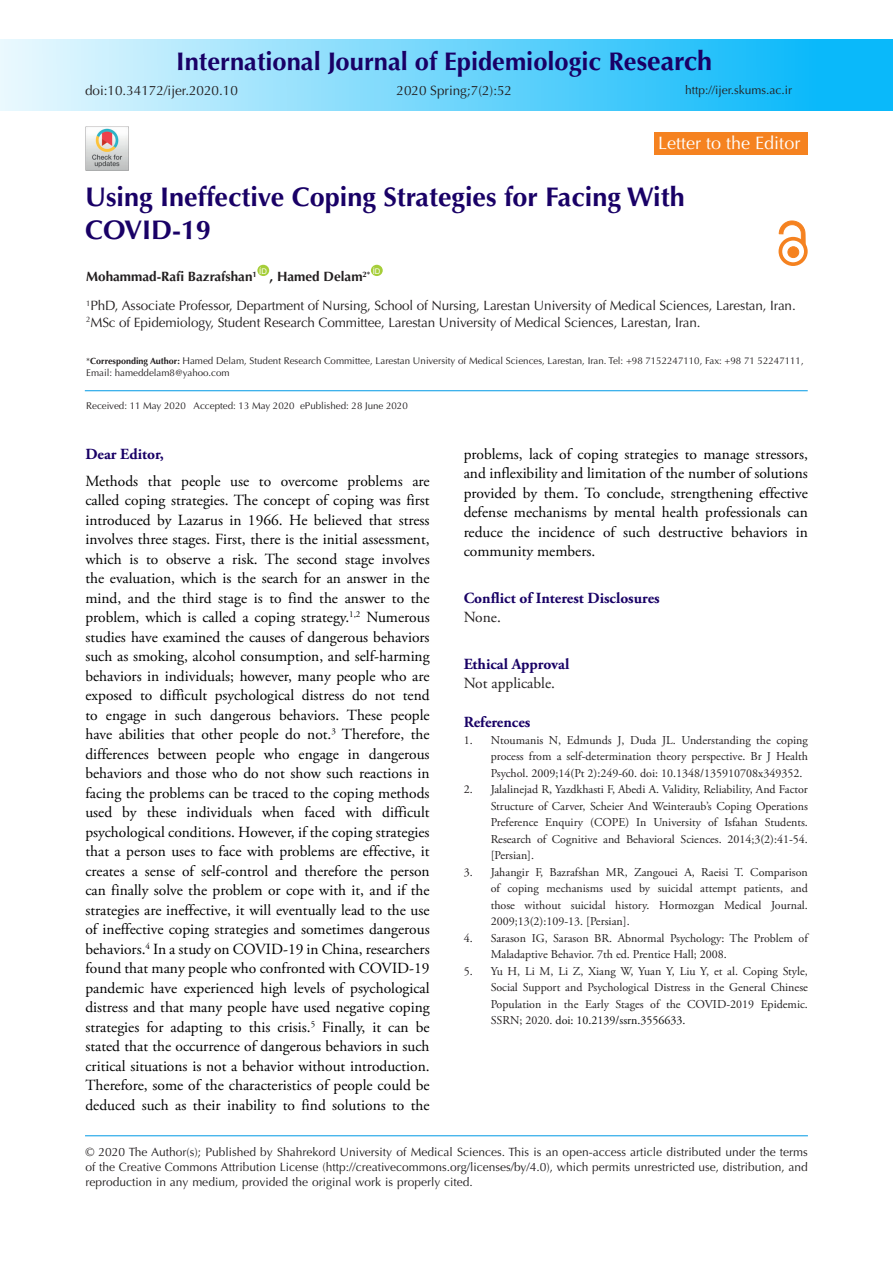
<style>
.page{position:relative;width:893px;height:1263px;background:#fff}
.page>*{position:absolute;margin:0;border:0;box-sizing:border-box;transform-origin:0 0}
.t1{font:700 27px/33px "Optima LT Std";color:#190066}
.t2{font:700 25.5px "Optima LT Std";color:#190066}
.t3{font:18px "Optima LT Std";color:#fff}
.Heading_1{font:15.45px/19.5px "Adobe Garamond Pro";color:#000;text-align:justify}
.Heading_1-2{font:700 15.45px "Adobe Garamond Pro";color:#180065}
.t4{font:15.45px "Adobe Garamond Pro";color:#231f20}
.t5{font:700 15.45px "Adobe Garamond Pro";color:#190066}
.t6{font:15.45px "Adobe Garamond Pro";color:#221e1f}
.t7{font:13.5px "Optima LT Std";letter-spacing:-.01em;color:#231f20}
.t8{font:700 13.5px "Optima LT Std";color:#231f20}
.t9{font:12px/16.5px "Adobe Garamond Pro";color:#231f20;text-align:justify}
.t10{font:12px/15px "Optima LT Std";color:#231f20;text-align:justify}
.t11{font:9.75px "Optima LT Std";color:#231f20}
.t12{font:7.8px "Arial";color:#fff}
.s1{font-size:27px}
.s2{font-size:9px}
.s3{font-weight:700;font-size:9px}
.s4{color:#0d0d0d}
</style>
<div class="page">
<div style="left:0;top:39px;width:893px;height:72px;background:linear-gradient(to right,#e9f8fe,#00b4f9)"></div>
<hr style="left:85px;top:1135px;width:723px;height:1px;background:#0099e5">
<div style="left:257px;top:265px;width:12px;height:11px;background:#a6ce39;border-radius:50%"></div>
<div style="left:371px;top:265px;width:12px;height:11px;background:#a6ce39;border-radius:50%"></div>
<div style="left:655px;top:132px;width:153px;height:23px;background:#f58220"></div>
<div style="left:788px;top:247px;width:11px;height:11px;background:#f58220;border-radius:50%"></div>
<div style="left:788px;top:247px;width:11px;height:11px;border:1px solid #f58220;border-radius:50%"></div>
<div style="left:778px;top:237px;width:30px;height:29px;border:4px solid #f58220;border-radius:50%"></div>
<svg style="left:779px;top:221px;width:26px;height:24px"></svg>
<img style="left:85px;top:127px;width:43px;height:43px">
<hr style="left:85px;top:390px;width:723px;height:1px;background:#0099e5">
<p class="t2" style="left:176px;top:47px;width:537px">International Journal of Epidemiologic Re<span class="s1">search</span></p>
<p class="t7" style="left:85px;top:83px;width:154px">doi:10.34172/ijer.2020.10</p>
<p class="t7" style="left:396px;top:83px;width:117px">2020 Spring;7(2):52</p>
<p class="t10" style="left:685px;top:82px;width:109px">http://ijer.skums.ac.ir</p>
<p class="t3" style="left:658px;top:132px;width:144px">Letter to the Editor</p>
<p class="t1" style="left:85px;top:181px;width:601px">Using Ineffective Coping Strategies for Facing With<br>COVID-19</p>
<p class="t8" style="left:86px;top:269px;width:172px">Mohammad-Rafi Bazrafshan<sup>1</sup></p>
<p class="t12" style="left:373px;top:265px;width:9px">ID</p>
<p class="t7" style="left:86px;top:298px;width:711px"><sup>1</sup>PhD, Associate Professor, Department of Nursing, School of Nursing, Larestan University of Medical Sciences, Larestan, Iran.</p>
<p class="t7" style="left:86px;top:314px;width:616px"><sup>2</sup>MSc of Epidemiology, Student Research Committee, Larestan University of Medical Sciences, Larestan, Iran.</p>
<p class="t12" style="left:259px;top:265px;width:9px">ID</p>
<p class="t8" style="left:270px;top:269px;width:102px">, Hamed Delam<sup>2*</sup></p>
<p class="t11" style="left:86px;top:355px;width:719px"><span class="s2">*</span><span class="s3">Corresponding Author:</span> Hamed Delam, Student Research Committee, Larestan University of Medical Sciences, Larestan, Iran. Tel: +98 7152247110, Fax: +98 71 52247111,</p>
<p class="t11" style="left:86px;top:367px;width:145px">Email: hameddelam8@yahoo.com</p>
<p class="t11" style="left:86px;top:400px;width:323px">Received: 11 May 2020 Accepted: 13 May 2020 ePublished: 28 June 2020</p>
<p class="t5" style="left:85px;top:445px;width:80px">Dear Editor,</p>
<p class="Heading_1" style="left:85px;top:472px;width:346px">Methods that people use to overcome problems are called coping strategies. The concept of coping was first introduced by Lazarus in 1966. He believed that stress involves three stages. First, there is the initial assessment, which is to observe a risk. The second stage involves the evaluation, which is the search for an answer in the mind, and the third stage is to find the answer to the problem, which is called a coping strategy.<sup>1,2</sup> Numerous studies have examined the causes of dangerous behaviors such as smoking, alcohol consumption, and self-harming behaviors in individuals; however, many people who are exposed to difficult psychological distress do not tend to engage in such dangerous behaviors. These people have abilities that other people do not.<sup>3</sup> Therefore, the differences between people who engage in dangerous behaviors and those who do not show such reactions in facing the problems can be traced to the coping methods used by these individuals when faced with difficult psychological conditions. However, if the coping strategies that a person uses to face with problems are effective, it creates a sense of self-control and therefore the person can finally solve the problem or cope with it, and if the strategies are ineffective, it will eventually lead to the use of ineffective coping strategies and sometimes dangerous behaviors.<sup>4</sup> In a study on COVID-19 in China, researchers found that many people who confronted with COVID-19 pandemic have experienced high levels of psychological distress and that many people have used negative coping strategies for adapting to this crisis.<sup>5</sup> Finally, it can be stated that the occurrence of dangerous behaviors in such critical situations is not a behavior without introduction.<br>Therefore, some of the characteristics of people could be deduced such as their inability to find solutions to the</p>
<p class="Heading_1" style="left:464px;top:445px;width:346px">problems, lack of coping strategies to manage stressors, and inflexibility and limitation of the number of solutions provided by them. To conclude, strengthening effective defense mechanisms by mental health professionals can reduce the incidence of such destructive behaviors in community members.</p>
<p class="Heading_1-2" style="left:464px;top:589px;width:197px">Conflict of Interest Disclosures</p>
<p class="t6" style="left:464px;top:608px;width:39px">None.</p>
<p class="Heading_1-2" style="left:464px;top:655px;width:107px">Ethical Approval</p>
<p class="t4" style="left:464px;top:674px;width:93px">Not applicable.</p>
<p class="Heading_1-2" style="left:464px;top:713px;width:68px">References</p>
<p class="t9" style="left:491px;top:732px;width:319px;text-indent:-27px">1. Ntoumanis N, Edmunds J, Duda JL. Understanding the coping process from a self-determination theory perspective. Br J Health Psychol. 2009;14(Pt 2):249-60. doi: 10.1348/135910708x349352.</p>
<p class="t9" style="left:491px;top:782px;width:319px;text-indent:-27px">2. Jalalinejad R, Yazdkhasti F, Abedi A. Validity, Reliability, And Factor Structure of Carver, Scheier And Weinteraub’s Coping Operations Preference Enquiry (COPE) In University of Isfahan Students.<br>Research of Cognitive and Behavioral Sciences. 2014;3(2):41-54. [Persian].</p>
<p class="t9" style="left:491px;top:864px;width:319px;text-indent:-27px">3. Jahangir F, Bazrafshan MR, Zangouei A, Raeisi T. Comparison of coping mechanisms used by suicidal attempt patients, and those without suicidal history. Hormozgan Medical Journal.<br>2009;13(2):109-13. [Persian].</p>
<p class="t9" style="left:491px;top:930px;width:319px;text-indent:-27px">4. Sarason IG, Sarason BR. Abnormal Psychology: The Problem of<br>Maladaptive Behavior. 7th ed. Prentice Hall; 2008.</p>
<p class="t9" style="left:491px;top:963px;width:319px;text-indent:-27px">5. Yu H, Li M, Li Z, Xiang W, Yuan Y, Liu Y, et al. Coping Style, Social Support and Psychological Distress in the General Chinese Population in the Early Stages of the COVID-2019 Epidemic.<br>SSRN; 2020. <span class="s4">doi: 10.2139/ssrn.3556633.</span></p>
<p class="t10" style="left:85px;top:1144px;width:724px">© 2020 The Author(s); Published by Shahrekord University of Medical Sciences. This is an open-access article distributed under the terms of the Creative Commons Attribution License (http://creativecommons.org/licenses/by/4.0), which permits unrestricted use, distribution, and reproduction in any medium, provided the original work is properly cited.</p>
</div>
